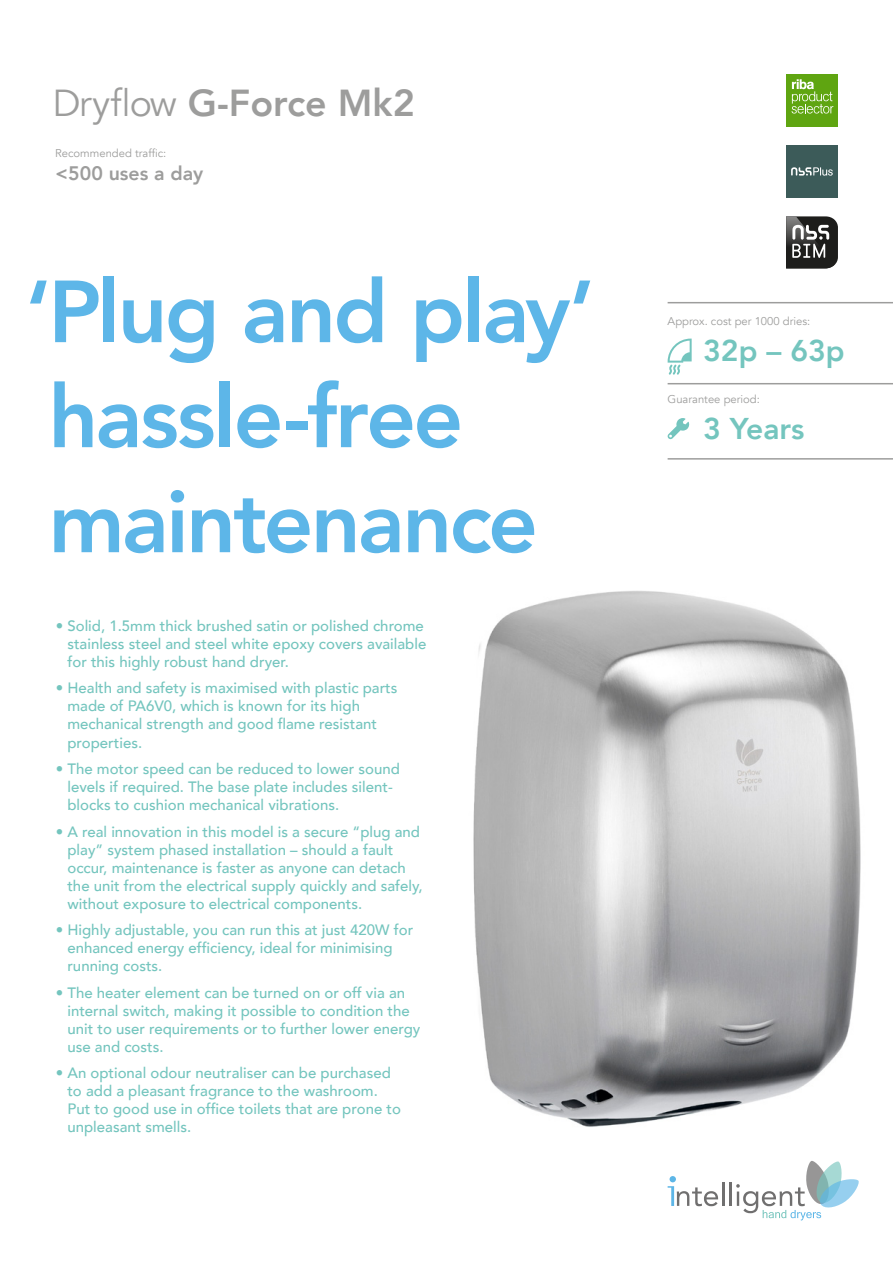
<style>
.page{position:relative;width:893px;height:1263px;background:#fff}
.page>*{position:absolute;margin:0;border:0;box-sizing:border-box;transform-origin:0 0}
.t1{font:800 87px/105px "Avenir";letter-spacing:-.03em;color:#5db6e8}
.t2{font:800 37.5px "Avenir";color:#9d9d9c}
.t3{font:800 30px "Avenir";color:#74c5be}
.t4{font:800 19.5px "Avenir";color:#9d9d9c}
.t5{font:500 15px/18px "Avenir";color:#74c5be}
.t6{font:11.25px "Avenir";color:#9d9d9c}
.s1{font-weight:400}
</style>
<div class="page">
<img style="left:473px;top:590px;width:388px;height:537px">
<hr style="left:722px;top:1183px;width:2px;height:23px;background:#706f6f">
<hr style="left:729px;top:1183px;width:3px;height:23px;background:#706f6f">
<svg style="left:668px;top:1176px;width:50px;height:30px"></svg>
<svg style="left:736px;top:1161px;width:123px;height:59px"></svg>
<svg style="left:667px;top:418px;width:23px;height:21px"></svg>
<hr style="left:668px;top:383px;width:225px;height:1px;background:#9d9d9c">
<hr style="left:668px;top:458px;width:225px;height:2px;background:#9d9d9c">
<hr style="left:668px;top:302px;width:225px;height:1px;background:#9d9d9c">
<svg style="left:668px;top:339px;width:24px;height:36px"></svg>
<div style="left:786px;top:74px;width:52px;height:52px;background:#5fa511"></div>
<svg style="left:791px;top:79px;width:42px;height:35px"></svg>
<svg style="left:786px;top:216px;width:52px;height:52px;background:#525251"></svg>
<div style="left:786px;top:145px;width:52px;height:52px;background:#3c5b59"></div>
<svg style="left:791px;top:167px;width:42px;height:9px"></svg>
<h2 class="t2" style="left:53px;top:74px;width:364px"><span class="s1">Dryflow</span> G-Force Mk2</h2>
<p class="t6" style="left:55px;top:146px;width:113px">Recommended traffic:</p>
<h3 class="t4" style="left:55px;top:158px;width:149px">&lt;500 uses a day</h3>
<h1 class="t1" style="left:25px;top:260px;width:571px">‘Plug and play’ hassle-free maintenance</h1>
<p class="t5" style="left:67px;top:616px;width:360px;text-indent:-12px">• Solid, 1.5mm thick brushed satin or polished chrome stainless steel and steel white epoxy covers available for this highly robust hand dryer.</p>
<p class="t5" style="left:67px;top:678px;width:331px;text-indent:-12px">• Health and safety is maximised with plastic parts made of PA6V0, which is known for its high mechanical strength and good flame resistant properties.</p>
<p class="t5" style="left:67px;top:759px;width:334px;text-indent:-12px">• The motor speed can be reduced to lower sound levels if required. The base plate includes silent&shy;blocks to cushion mechanical vibrations.</p>
<p class="t5" style="left:67px;top:821px;width:357px;text-indent:-12px">• A real innovation in this model is a secure “plug and play” system phased installation – should a fault occur, maintenance is faster as anyone can detach the unit from the electrical supply quickly and safely, without exposure to electrical components.</p>
<p class="t5" style="left:67px;top:920px;width:347px;text-indent:-12px">• Highly adjustable, you can run this at just 420W for enhanced energy efficiency, ideal for minimising running costs.</p>
<p class="t5" style="left:67px;top:982px;width:354px;text-indent:-12px">• The heater element can be turned on or off via an internal switch, making it possible to condition the unit to user requirements or to further lower energy use and costs.</p>
<p class="t5" style="left:67px;top:1063px;width:335px;text-indent:-12px">• An optional odour neutraliser can be purchased to add a pleasant fragrance to the washroom.<br>Put to good use in office toilets that are prone to unpleasant smells.</p>
<p class="t6" style="left:668px;top:314px;width:144px">Approx. cost per 1000 dries:</p>
<h3 class="t3" style="left:703px;top:327px;width:143px">32p – 63p</h3>
<p class="t6" style="left:668px;top:392px;width:94px">Guarantee period:</p>
<h3 class="t3" style="left:703px;top:405px;width:103px">3 Years</h3>
</div>
